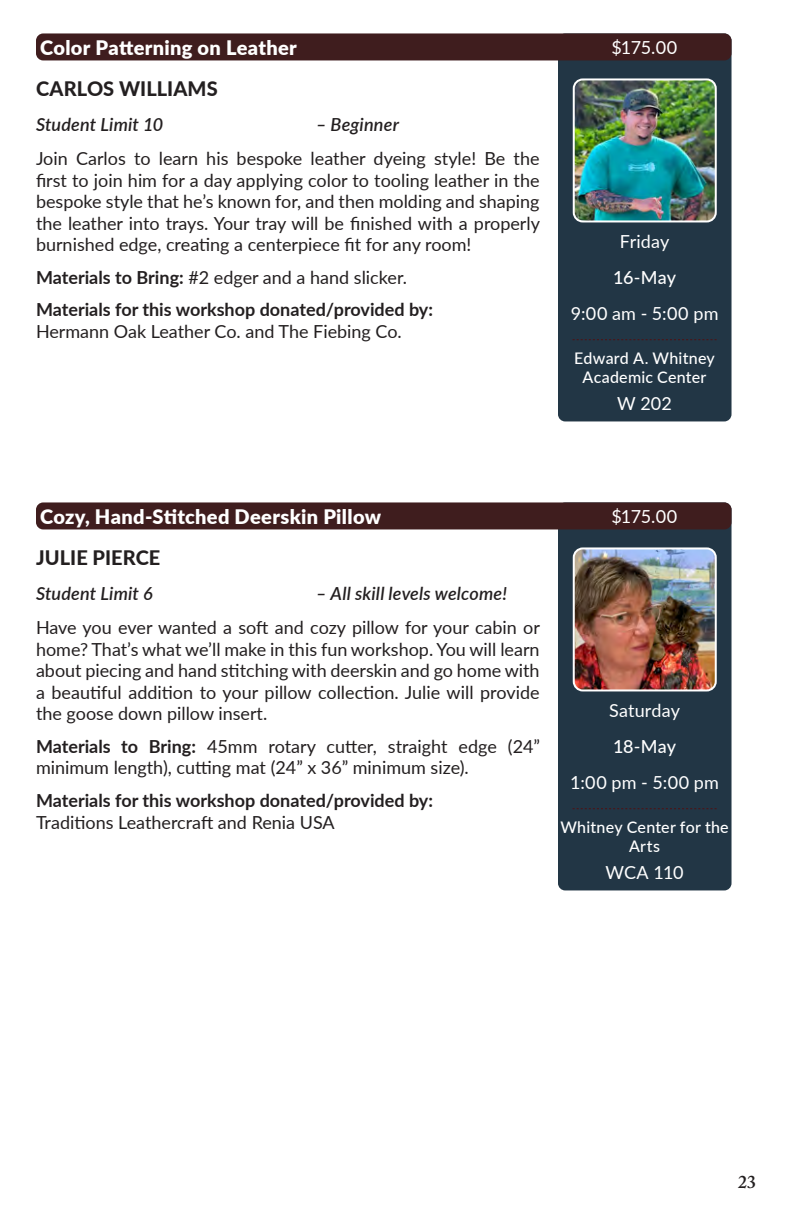
<style>
.page{position:relative;width:792px;height:1224px;background:#fff}
.page>*{position:absolute;margin:0;border:0;box-sizing:border-box;transform-origin:0 0}
.t1{font:900 20px "Lato";letter-spacing:.015em;color:#fff}
.t2{font:800 20px "Lato";letter-spacing:.005em;color:#231f20}
.t3{font:18px/21.6px "Lato";color:#231f20;text-align:justify}
.t4{font:700 18px "Lato";color:#231f20}
.t5{font:18px "Lato";letter-spacing:.01em;color:#fff}
.t6{font:italic 600 18px "Lato";letter-spacing:.01em;color:#231f20}
.t7{font:500 18px "Lato";letter-spacing:-.005em;color:#fff}
.t8{font:600 18px "Adobe Caslon Pro";color:#231f20}
.t9{font:500 16px/19.2px "Lato";letter-spacing:.015em;color:#fff;text-align:center}
.s1{font-weight:700}
</style>
<div class="page">
<div style="left:558px;top:33px;width:174px;height:388px;background:#223645;border-radius:7px"></div>
<div style="left:36px;top:33px;width:696px;height:27px;background:#3f1d1e;border-radius:7px"></div>
<svg style="left:573px;top:339px;width:144px;height:1px"></svg>
<img style="left:574px;top:81px;width:140px;height:140px">
<div style="left:573px;top:78px;width:144px;height:144px;border:2px solid #fff;border-radius:9px"></div>
<div style="left:558px;top:502px;width:174px;height:388px;background:#223645;border-radius:7px"></div>
<div style="left:36px;top:502px;width:696px;height:27px;background:#3f1d1e;border-radius:7px"></div>
<svg style="left:573px;top:808px;width:144px;height:1px"></svg>
<img style="left:574px;top:550px;width:140px;height:140px">
<div style="left:573px;top:547px;width:144px;height:144px;border:2px solid #fff;border-radius:9px"></div>
<p class="t1" style="left:40px;top:33px;width:258px">Color Patterning on Leather</p>
<p class="t2" style="left:36px;top:73px;width:183px">CARLOS WILLIAMS</p>
<p class="t6" style="left:36px;top:111px;width:129px">Student Limit 10</p>
<p class="t6" style="left:316px;top:111px;width:84px">– Beginner</p>
<p class="t3" style="left:36px;top:147px;width:506px">Join Carlos to learn his bespoke leather dyeing style! Be the first to join him for a day applying color to tooling leather in the bespoke style that he’s known for, and then molding and shaping the leather into trays. Your tray will be finished with a properly burnished edge, creating a centerpiece fit for any room!</p>
<p class="t3" style="left:36px;top:266px;width:373px"><span class="s1">Materials to Bring:</span> #2 edger and a hand slicker.</p>
<p class="t4" style="left:36px;top:297px;width:399px">Materials for this workshop donated/provided by:</p>
<p class="t3" style="left:36px;top:320px;width:367px">Hermann Oak Leather Co. and The Fiebing Co.</p>
<p class="t5" style="left:611px;top:35px;width:68px">$175.00</p>
<p class="t5" style="left:620px;top:228px;width:51px">Friday</p>
<p class="t7" style="left:613px;top:264px;width:65px">16-May</p>
<p class="t5" style="left:571px;top:300px;width:149px">9:00 am - 5:00 pm</p>
<p class="t9" style="left:574px;top:348px;width:142px">Edward A. Whitney<br>Academic Center</p>
<p class="t5" style="left:617px;top:391px;width:56px">W 202</p>
<p class="t1" style="left:40px;top:502px;width:343px">Cozy, Hand-Stitched Deerskin Pillow</p>
<p class="t2" style="left:36px;top:542px;width:126px">JULIE PIERCE</p>
<p class="t6" style="left:36px;top:580px;width:118px">Student Limit 6</p>
<p class="t6" style="left:316px;top:580px;width:192px">– All skill levels welcome!</p>
<p class="t3" style="left:36px;top:616px;width:506px">Have you ever wanted a soft and cozy pillow for your cabin or home? That’s what we’ll make in this fun workshop. You will learn about piecing and hand stitching with deerskin and go home with a beautiful addition to your pillow collection. Julie will provide the goose down pillow insert.</p>
<p class="t3" style="left:36px;top:735px;width:506px"><span class="s1">Materials to Bring:</span> 45mm rotary cutter, straight edge (24” minimum length), cutting mat (24” x 36” minimum size).</p>
<p class="t4" style="left:36px;top:787px;width:399px">Materials for this workshop donated/provided by:</p>
<p class="t3" style="left:36px;top:810px;width:300px">Traditions Leathercraft and Renia USA</p>
<p class="t5" style="left:611px;top:504px;width:68px">$175.00</p>
<p class="t5" style="left:609px;top:697px;width:72px">Saturday</p>
<p class="t7" style="left:613px;top:733px;width:64px">18-May</p>
<p class="t5" style="left:570px;top:769px;width:150px">1:00 pm - 5:00 pm</p>
<p class="t9" style="left:560px;top:817px;width:170px">Whitney Center for the<br>Arts</p>
<p class="t5" style="left:606px;top:860px;width:80px">WCA 110</p>
<p class="t8" style="left:738px;top:1171px;width:19px">23</p>
</div>
